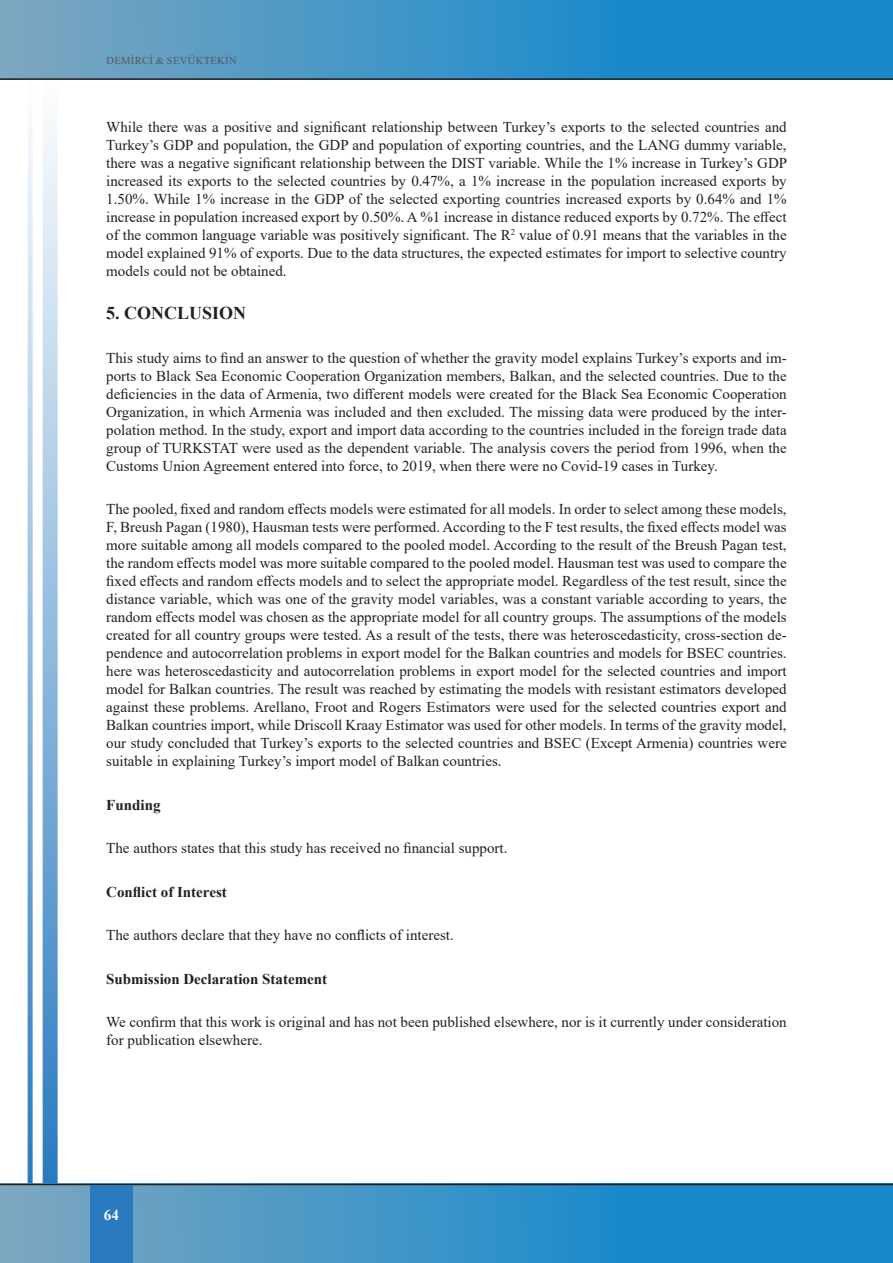
<style>
.page{position:relative;width:893px;height:1263px;background:#fff}
.page>*{position:absolute;margin:0;border:0;box-sizing:border-box;transform-origin:0 0}
.t1{font:700 18px "Times New Roman";color:#231f20}
.t2{font:15px/18px "Times New Roman";color:#231f20;text-align:justify}
.t3{font:700 15px "Times New Roman";color:#231f20}
.t4{font:700 15px "Times New Roman";color:#fff}
.t5{font:10.5px "Times New Roman";letter-spacing:.035em;color:#57585a}
</style>
<div class="page">
<svg style="left:0;top:1185px;width:893px;height:78px;background:#3a93c6"></svg>
<svg style="left:0;top:0;width:893px;height:78px;background:#3d94c7"></svg>
<hr style="left:0;top:78px;width:893px;height:2px;background:#231f20">
<hr style="left:0;top:1184px;width:893px;height:1px;background:#231f20">
<div style="left:90px;top:1185px;width:43px;height:78px;background:#2a7abf"></div>
<svg style="left:43px;top:124px;width:15px;height:1060px;background:#8fb8dc"></svg>
<svg style="left:28px;top:124px;width:5px;height:1060px;background:#96bddf"></svg>
<p class="t5" style="left:106px;top:53px;width:132px">DEMİRCİ &amp; SEVÜKTEKİN</p>
<p class="t2" style="left:106px;top:117px;width:682px">While there was a positive and significant relationship between Turkey’s exports to the selected countries and Turkey’s GDP and population, the GDP and population of exporting countries, and the LANG dummy variable, there was a negative significant relationship between the DIST variable. While the 1% increase in Turkey’s GDP increased its exports to the selected countries by 0.47%, a 1% increase in the population increased exports by 1.50%. While 1% increase in the GDP of the selected exporting countries increased exports by 0.64% and 1% increase in population increased export by 0.50%. A %1 increase in distance reduced exports by 0.72%. The effect of the common language variable was positively significant. The R<sup>2</sup> value of 0.91 means that the variables in the model explained 91% of exports. Due to the data structures, the expected estimates for import to selective country models could not be obtained.</p>
<p class="t1" style="left:106px;top:300px;width:142px">5. CONCLUSION</p>
<p class="t2" style="left:106px;top:348px;width:682px">This study aims to find an answer to the question of whether the gravity model explains Turkey’s exports and im&shy;ports to Black Sea Economic Cooperation Organization members, Balkan, and the selected countries. Due to the deficiencies in the data of Armenia, two different models were created for the Black Sea Economic Cooperation Organization, in which Armenia was included and then excluded. The missing data were produced by the inter&shy;polation method. In the study, export and import data according to the countries included in the foreign trade data group of TURKSTAT were used as the dependent variable. The analysis covers the period from 1996, when the Customs Union Agreement entered into force, to 2019, when there were no Covid-19 cases in Turkey.</p>
<p class="t2" style="left:106px;top:500px;width:682px">The pooled, fixed and random effects models were estimated for all models. In order to select among these models, F, Breush Pagan (1980), Hausman tests were performed. According to the F test results, the fixed effects model was more suitable among all models compared to the pooled model. According to the result of the Breush Pagan test, the random effects model was more suitable compared to the pooled model. Hausman test was used to compare the fixed effects and random effects models and to select the appropriate model. Regardless of the test result, since the distance variable, which was one of the gravity model variables, was a constant variable according to years, the random effects model was chosen as the appropriate model for all country groups. The assumptions of the models created for all country groups were tested. As a result of the tests, there was heteroscedasticity, cross-section de&shy;pendence and autocorrelation problems in export model for the Balkan countries and models for BSEC countries. here was heteroscedasticity and autocorrelation problems in export model for the selected countries and import model for Balkan countries. The result was reached by estimating the models with resistant estimators developed against these problems. Arellano, Froot and Rogers Estimators were used for the selected countries export and Balkan countries import, while Driscoll Kraay Estimator was used for other models. In terms of the gravity model, our study concluded that Turkey’s exports to the selected countries and BSEC (Except Armenia) countries were suitable in explaining Turkey’s import model of Balkan countries.</p>
<p class="t3" style="left:106px;top:794px;width:56px">Funding</p>
<p class="t2" style="left:106px;top:839px;width:403px">The authors states that this study has received no financial support.</p>
<p class="t3" style="left:106px;top:881px;width:122px">Conflict of Interest</p>
<p class="t2" style="left:106px;top:926px;width:349px">The authors declare that they have no conflicts of interest.</p>
<p class="t3" style="left:106px;top:968px;width:222px">Submission Declaration Statement</p>
<p class="t2" style="left:106px;top:1013px;width:682px">We confirm that this work is original and has not been published elsewhere, nor is it currently under consideration for publication elsewhere.</p>
<p class="t4" style="left:104px;top:1204px;width:16px">64</p>
</div>
